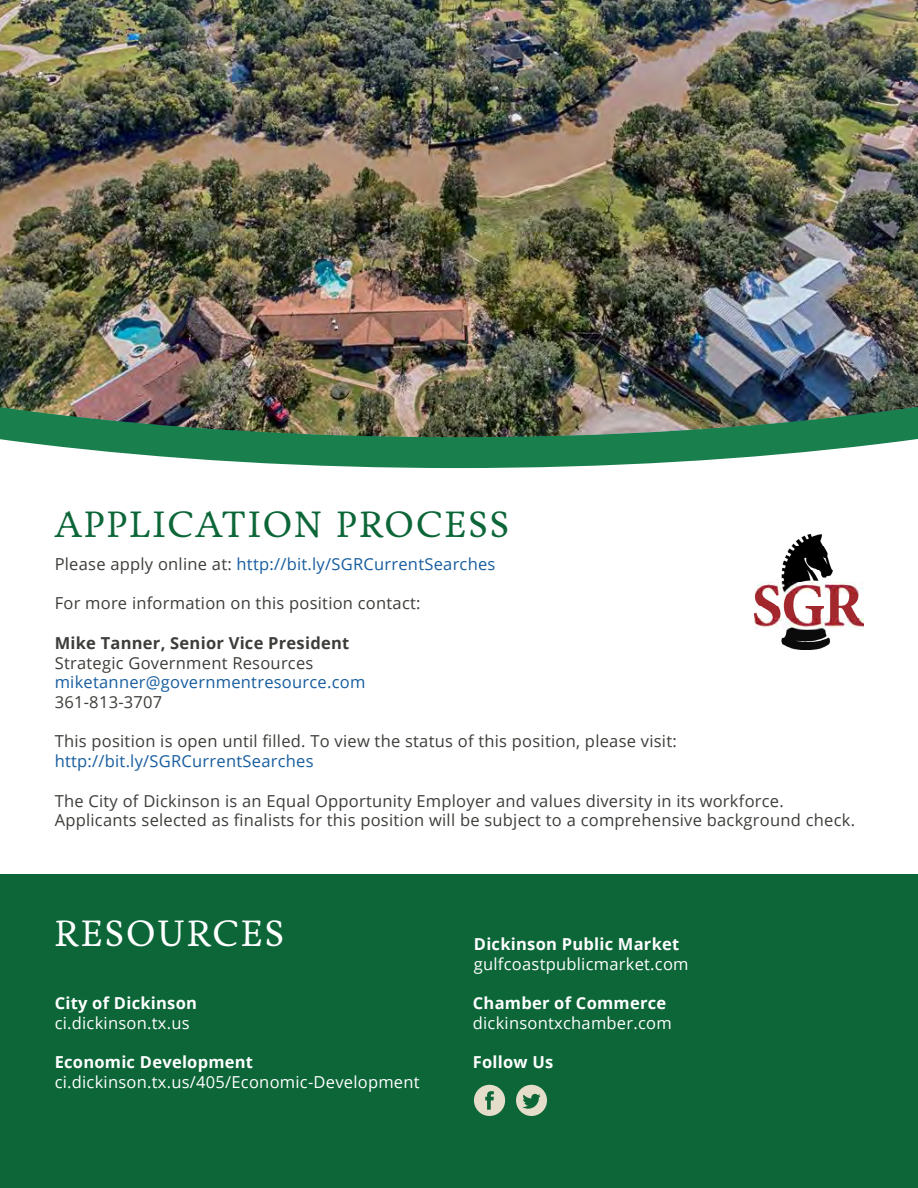
<style>
.page{position:relative;width:918px;height:1188px;background:#fff}
.page>*{position:absolute;margin:0;border:0;box-sizing:border-box;transform-origin:0 0}
.Paragraph_Header{font:37.5px "Livory";letter-spacing:.035em;color:#0c6638}
.Paragraph_Header-2{font:37.5px "Livory";letter-spacing:.04em;color:#fff}
.Main_Body-No_drop_ca{font:16.5px/19.5px "Open Sans";letter-spacing:.015em;color:#3d3d3a}
.Main_body_no_drop_ca{font:16.5px "Open Sans";letter-spacing:.015em;color:#fff}
.Main_Body-No_drop_ca-2{font:16.5px "Open Sans";letter-spacing:.015em;color:#175d9e}
.Main_body_no_drop_ca-2{font:700 16.5px "Open Sans";letter-spacing:.015em;color:#fff}
.Main_Body-No_drop_ca-3{font:700 16.5px "Open Sans";letter-spacing:.015em;color:#3d3d3a}
.s1{color:#3d3d3a}
.s2{color:#175d9e}
</style>
<div class="page">
<div style="left:0;top:875px;width:918px;height:313px;background:#0c6638"></div>
<img style="left:755px;top:534px;width:109px;height:115px">
<svg style="left:474px;top:1085px;width:31px;height:31px"></svg>
<svg style="left:516px;top:1085px;width:31px;height:31px"></svg>
<svg style="left:0;top:437px;width:918px;height:31px;fill:#197f4d"></svg>
<img style="left:0;top:0;width:918px;height:437px">
<p class="Paragraph_Header" style="left:55px;top:501px;width:456px">APPLICATION PROCESS</p>
<p class="Main_Body-No_drop_ca-2" style="left:55px;top:552px;width:442px"><span class="s1">Please apply online at:</span> http://bit.ly/SGRCurrentSearches</p>
<p class="Main_Body-No_drop_ca" style="left:55px;top:593px;width:367px">For more information on this position contact:</p>
<p class="Main_Body-No_drop_ca-3" style="left:55px;top:631px;width:296px">Mike Tanner, Senior Vice President</p>
<p class="Main_Body-No_drop_ca" style="left:55px;top:652px;width:260px">Strategic Government Resources</p>
<p class="Main_Body-No_drop_ca-2" style="left:55px;top:671px;width:312px">miketanner@governmentresource.com</p>
<p class="Main_Body-No_drop_ca" style="left:55px;top:691px;width:109px">361-813-3707</p>
<p class="Main_Body-No_drop_ca" style="left:55px;top:731px;width:624px">This position is open until filled. To view the status of this position, please visit: <span class="s2">http://bit.ly/SGRCurrentSearches</span></p>
<p class="Main_Body-No_drop_ca" style="left:55px;top:790px;width:802px">The City of Dickinson is an Equal Opportunity Employer and values diversity in its workforce.<br>Applicants selected as finalists for this position will be subject to a comprehensive background check.</p>
<p class="Paragraph_Header-2" style="left:54px;top:910px;width:232px">RESOURCES</p>
<p class="Main_body_no_drop_ca-2" style="left:55px;top:991px;width:144px">City of Dickinson</p>
<p class="Main_body_no_drop_ca" style="left:55px;top:1011px;width:136px">ci.dickinson.tx.us</p>
<p class="Main_body_no_drop_ca-2" style="left:55px;top:1051px;width:200px">Economic Development</p>
<p class="Main_body_no_drop_ca" style="left:55px;top:1071px;width:366px">ci.dickinson.tx.us/405/Economic-Development</p>
<p class="Main_body_no_drop_ca-2" style="left:474px;top:932px;width:207px">Dickinson Public Market</p>
<p class="Main_body_no_drop_ca" style="left:474px;top:952px;width:216px">gulfcoastpublicmarket.com</p>
<p class="Main_body_no_drop_ca-2" style="left:473px;top:991px;width:195px">Chamber of Commerce</p>
<p class="Main_body_no_drop_ca" style="left:473px;top:1011px;width:200px">dickinsontxchamber.com</p>
<p class="Main_body_no_drop_ca-2" style="left:473px;top:1051px;width:82px">Follow Us</p>
</div>
